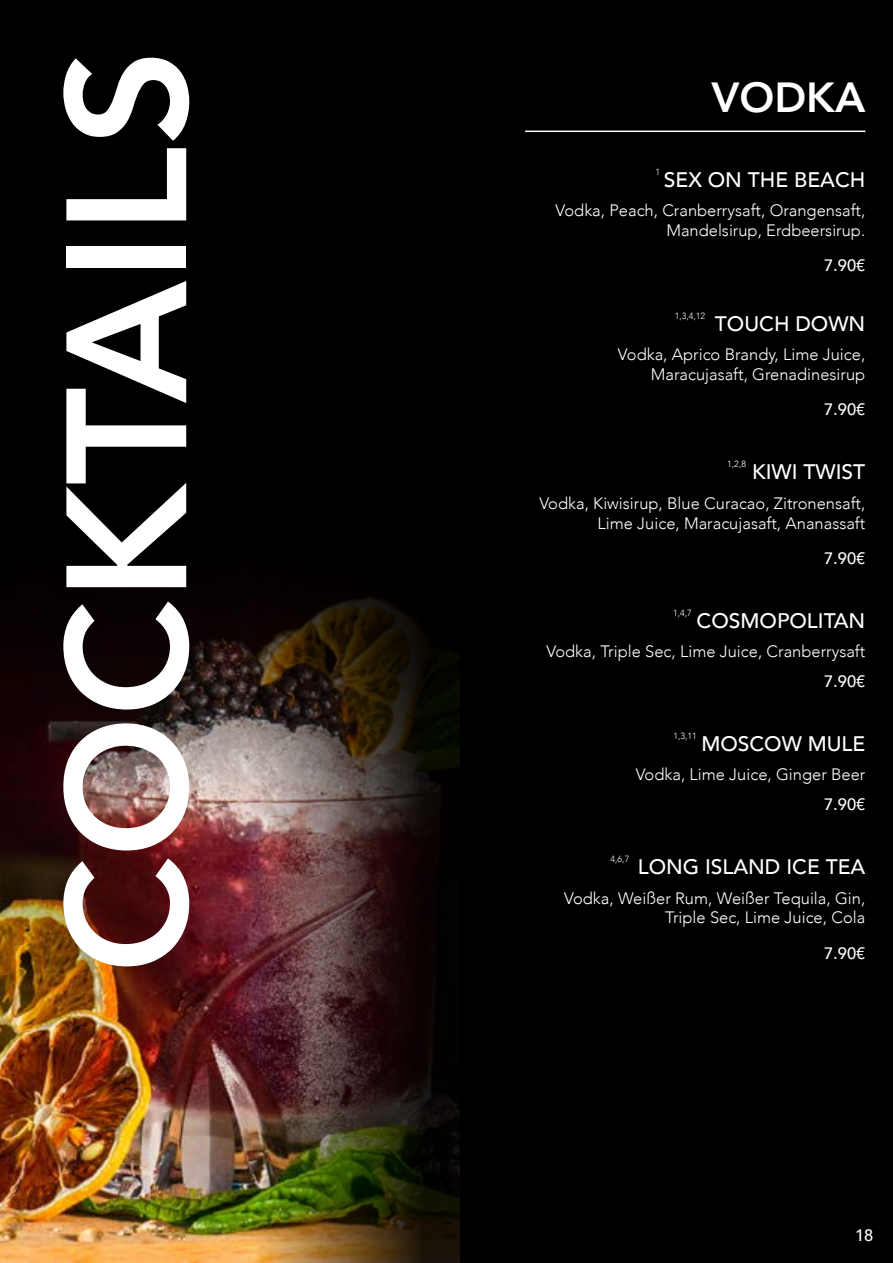
<style>
.page{position:relative;width:893px;height:1263px;background:#fff}
.page>*{position:absolute;margin:0;border:0;box-sizing:border-box;transform-origin:0 0}
.t1{font:800 169.2px "Avenir";color:#fff}
.t2{font:800 42px "Avenir";color:#fff}
.t3{font:500 21px "Avenir";color:#fff}
.t4{font:300 16.5px/19.8px "Avenir";color:#fff;text-align:right}
.t5{font:500 16.5px "Avenir";color:#fff}
.t6{font:300 9px "Avenir";color:#fff}
</style>
<div class="page">
<div style="left:0;top:0;width:459px;height:1263px;background:#000"></div>
<div style="left:434px;top:0;width:459px;height:1263px;background:#000"></div>
<img style="left:0;top:621px;width:197px;height:642px">
<img style="left:197px;top:597px;width:262px;height:666px">
<hr style="left:525px;top:131px;width:340px;height:1px;background:#fff">
<h1 class="t1" style="left:-4px;top:973px;width:926px;rotate:-90deg">COCKTAILS</h1>
<h2 class="t2" style="left:711px;top:65px;width:155px">VODKA</h2>
<p class="t6" style="left:655px;top:166px;width:6px">1</p>
<p class="t3" style="left:664px;top:161px;width:203px">SEX ON THE BEACH</p>
<p class="t4" style="left:556px;top:201px;width:311px">Vodka, Peach, Cranberrysaft, Orangensaft,<br>Mandelsirup, Erdbeersirup.</p>
<p class="t5" style="left:824px;top:251px;width:43px">7.90€</p>
<p class="t6" style="left:675px;top:310px;width:32px">1,3,4,12</p>
<p class="t3" style="left:715px;top:305px;width:152px">TOUCH DOWN</p>
<p class="t4" style="left:618px;top:345px;width:249px">Vodka, Aprico Brandy, Lime Juice,<br>Maracujasaft, Grenadinesirup</p>
<p class="t5" style="left:824px;top:395px;width:43px">7.90€</p>
<p class="t6" style="left:727px;top:459px;width:20px">1,2,8</p>
<p class="t3" style="left:752px;top:454px;width:115px">KIWI TWIST</p>
<p class="t4" style="left:539px;top:493px;width:327px">Vodka, Kiwisirup, Blue Curacao, Zitronensaft,<br>Lime Juice, Maracujasaft, Ananassaft</p>
<p class="t5" style="left:824px;top:544px;width:43px">7.90€</p>
<p class="t6" style="left:673px;top:607px;width:20px">1,4,7</p>
<p class="t3" style="left:697px;top:602px;width:170px">COSMOPOLITAN</p>
<p class="t4" style="left:546px;top:642px;width:320px">Vodka, Triple Sec, Lime Juice, Cranberrysaft</p>
<p class="t5" style="left:824px;top:667px;width:43px">7.90€</p>
<p class="t6" style="left:673px;top:730px;width:25px">1,3,11</p>
<p class="t3" style="left:701px;top:725px;width:166px">MOSCOW MULE</p>
<p class="t4" style="left:636px;top:765px;width:231px">Vodka, Lime Juice, Ginger Beer</p>
<p class="t5" style="left:824px;top:790px;width:43px">7.90€</p>
<p class="t6" style="left:611px;top:853px;width:20px">4,6,7</p>
<p class="t3" style="left:638px;top:848px;width:229px">LONG ISLAND ICE TEA</p>
<p class="t4" style="left:564px;top:888px;width:303px">Vodka, Weißer Rum, Weißer Tequila, Gin,<br>Triple Sec, Lime Juice, Cola</p>
<p class="t5" style="left:824px;top:938px;width:43px">7.90€</p>
<p class="t5" style="left:855px;top:1221px;width:20px">18</p>
</div>
